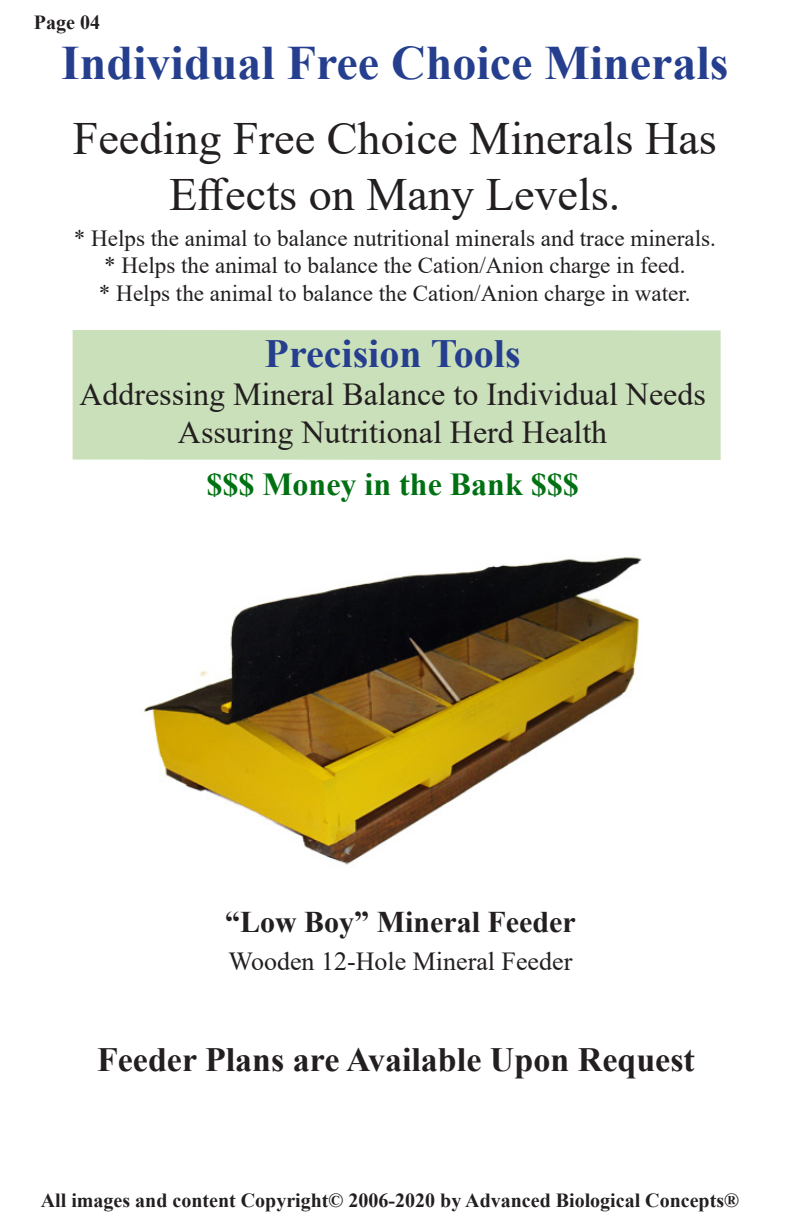
<style>
.page{position:relative;width:792px;height:1224px;background:#fff}
.page>*{position:absolute;margin:0;border:0;box-sizing:border-box;transform-origin:0 0}
.t1{font:700 48px "Times New Roman";color:#253f8e}
.t2{font:46.2px/55.4px "Times New Roman";color:#231f20;text-align:center}
.t3{font:700 40px "Times New Roman";color:#253f8e}
.t4{font:700 34px "Times New Roman";color:#231f20}
.t5{font:32px "Times New Roman";color:#231f20}
.t6{font:700 32px "Times New Roman";color:#007112}
.t7{font:700 30px "Times New Roman";color:#231f20}
.t8{font:26px "Times New Roman";color:#231f20}
.t9{font:23.2px "Times New Roman";color:#231f20}
.t10{font:700 20px "Times New Roman";color:#231f20}
</style>
<div class="page">
<div style="left:73px;top:330px;width:648px;height:130px;background:#cae0ba"></div>
<img style="left:143px;top:557px;width:499px;height:308px">
<p class="t10" style="left:34px;top:8px;width:68px">Page 04</p>
<p class="t1" style="left:61px;top:28px;width:669px">Individual Free Choice Minerals</p>
<p class="t2" style="left:73px;top:110px;width:646px">Feeding Free Choice Minerals Has<br>Effects on Many Levels.</p>
<p class="t9" style="left:74px;top:221px;width:644px">* Helps the animal to balance nutritional minerals and trace minerals.</p>
<p class="t9" style="left:104px;top:249px;width:583px">* Helps the animal to balance the Cation/Anion charge in feed.</p>
<p class="t9" style="left:99px;top:277px;width:593px">* Helps the animal to balance the Cation/Anion charge in water.</p>
<p class="t3" style="left:265px;top:324px;width:257px">Precision Tools</p>
<p class="t5" style="left:79px;top:372px;width:628px">Addressing Mineral Balance to Individual Needs</p>
<p class="t5" style="left:178px;top:410px;width:431px">Assuring Nutritional Herd Health</p>
<p class="t6" style="left:206px;top:462px;width:374px">$$$ Money in the Bank $$$</p>
<p class="t7" style="left:225px;top:900px;width:352px">“Low Boy” Mineral Feeder</p>
<p class="t8" style="left:229px;top:943px;width:345px">Wooden 12-Hole Mineral Feeder</p>
<p class="t4" style="left:97px;top:1035px;width:599px">Feeder Plans are Available Upon Request</p>
<p class="t10" style="left:41px;top:1186px;width:700px">All images and content Copyright© 2006-2020 by Advanced Biological Concepts®</p>
</div>
